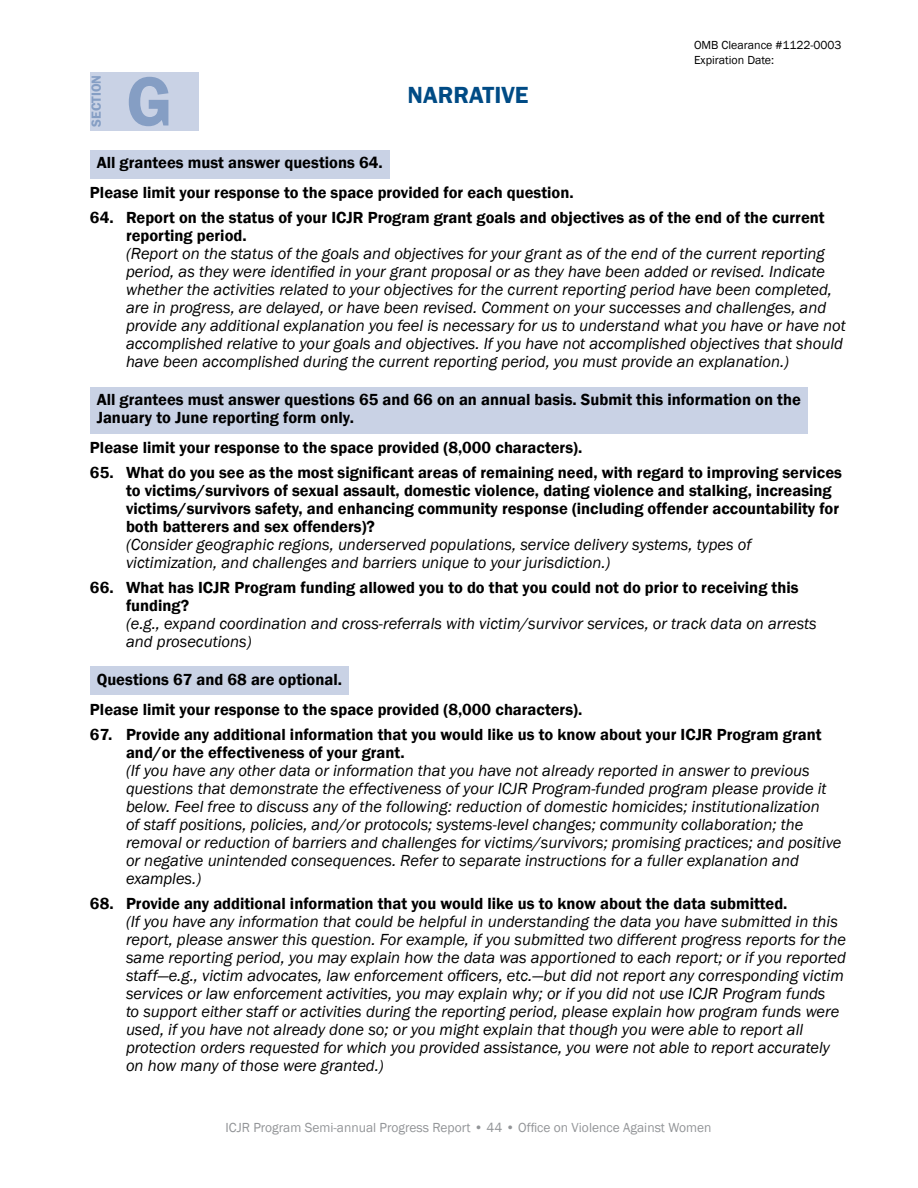
<style>
.page{position:relative;width:918px;height:1188px;background:#fff}
.page>*{position:absolute;margin:0;border:0;box-sizing:border-box;transform-origin:0 0}
.t1{font:600 72px "Franklin Gothic";color:#859ec4}
.t2{font:600 24px "Franklin Gothic";color:#004b85}
.t3{font:italic 16.5px/18px "Franklin Gothic";color:#000}
.t4{font:600 16.5px/18px "Franklin Gothic";color:#000}
.t5{font:13.5px "Franklin Gothic";color:#939598}
.t6{font:600 13.5px "Franklin Gothic";color:#859ec4}
.t7{font:12px/15px "Franklin Gothic";color:#000}
</style>
<div class="page">
<div style="left:90px;top:72px;width:108px;height:58px;background:#c9d2e5"></div>
<div style="left:90px;top:150px;width:300px;height:28px;background:#c9d2e5"></div>
<div style="left:90px;top:387px;width:718px;height:46px;background:#c9d2e5"></div>
<div style="left:90px;top:667px;width:259px;height:28px;background:#c9d2e5"></div>
<p class="t7" style="left:694px;top:38px;width:149px">OMB Clearance #1122-0003<br>Expiration Date:</p>
<p class="t6" style="left:88px;top:127px;width:53px;rotate:-90deg">SECTION</p>
<h1 class="t1" style="left:126px;top:57px;width:48px">G</h1>
<h2 class="t2" style="left:408px;top:80px;width:122px">NARRATIVE</h2>
<p class="t4" style="left:90px;top:148px;width:485px;line-height:30px;text-indent:7px">All grantees must answer questions 64.<br>Please limit your response to the space provided for each question.</p>
<p class="t4" style="left:126px;top:209px;width:700px;text-indent:-36px">64. Report on the status of your ICJR Program grant goals and objectives as of the end of the current reporting period.</p>
<p class="t3" style="left:126px;top:245px;width:721px">(Report on the status of the goals and objectives for your grant as of the end of the current reporting period, as they were identified in your grant proposal or as they have been added or revised. Indicate whether the activities related to your objectives for the current reporting period have been completed, are in progress, are delayed, or have been revised. Comment on your successes and challenges, and provide any additional explanation you feel is necessary for us to understand what you have or have not accomplished relative to your goals and objectives. If you have not accomplished objectives that should have been accomplished during the current reporting period, you must provide an explanation.)</p>
<p class="t4" style="left:97px;top:391px;width:706px">All grantees must answer questions 65 and 66 on an annual basis. Submit this information on the<br>January to June reporting form only.</p>
<p class="t4" style="left:90px;top:439px;width:494px">Please limit your response to the space provided (8,000 characters).</p>
<p class="t4" style="left:126px;top:464px;width:717px;text-indent:-36px">65. What do you see as the most significant areas of remaining need, with regard to improving services to victims/survivors of sexual assault, domestic violence, dating violence and stalking, increasing victims/survivors safety, and enhancing community response (including offender accountability for both batterers and sex offenders)?</p>
<p class="t3" style="left:126px;top:536px;width:627px">(Consider geographic regions, underserved populations, service delivery systems, types of victimization, and challenges and barriers unique to your jurisdiction.)</p>
<p class="t4" style="left:126px;top:579px;width:674px;text-indent:-36px">66. What has ICJR Program funding allowed you to do that you could not do prior to receiving this funding?</p>
<p class="t3" style="left:126px;top:615px;width:692px">(e.g., expand coordination and cross-referrals with victim/survivor services, or track data on arrests and prosecutions)</p>
<p class="t4" style="left:90px;top:665px;width:494px;line-height:30px;text-indent:7px">Questions 67 and 68 are optional.<br>Please limit your response to the space provided (8,000 characters).</p>
<p class="t4" style="left:126px;top:726px;width:697px;text-indent:-36px">67. Provide any additional information that you would like us to know about your ICJR Program grant and/or the effectiveness of your grant.</p>
<p class="t3" style="left:126px;top:762px;width:717px">(If you have any other data or information that you have not already reported in answer to previous questions that demonstrate the effectiveness of your ICJR Program-funded program please provide it below. Feel free to discuss any of the following: reduction of domestic homicides; institutionalization<br>of staff positions, policies, and/or protocols; systems-level changes; community collaboration; the removal or reduction of barriers and challenges for victims/survivors; promising practices; and positive or negative unintended consequences. Refer to separate instructions for a fuller explanation and examples.)</p>
<p class="t4" style="left:90px;top:894px;width:699px">68. Provide any additional information that you would like us to know about the data submitted.</p>
<p class="t3" style="left:126px;top:913px;width:721px">(If you have any information that could be helpful in understanding the data you have submitted in this report, please answer this question. For example, if you submitted two different progress reports for the same reporting period, you may explain how the data was apportioned to each report; or if you reported staff—e.g., victim advocates, law enforcement officers, etc.—but did not report any corresponding victim services or law enforcement activities, you may explain why; or if you did not use ICJR Program funds<br>to support either staff or activities during the reporting period, please explain how program funds were used, if you have not already done so; or you might explain that though you were able to report all protection orders requested for which you provided assistance, you were not able to report accurately on how many of those were granted.)</p>
<p class="t5" style="left:226px;top:1119px;width:488px">ICJR Program Semi-annual Progress Report • 44 • Office on Violence Against Women</p>
</div>
